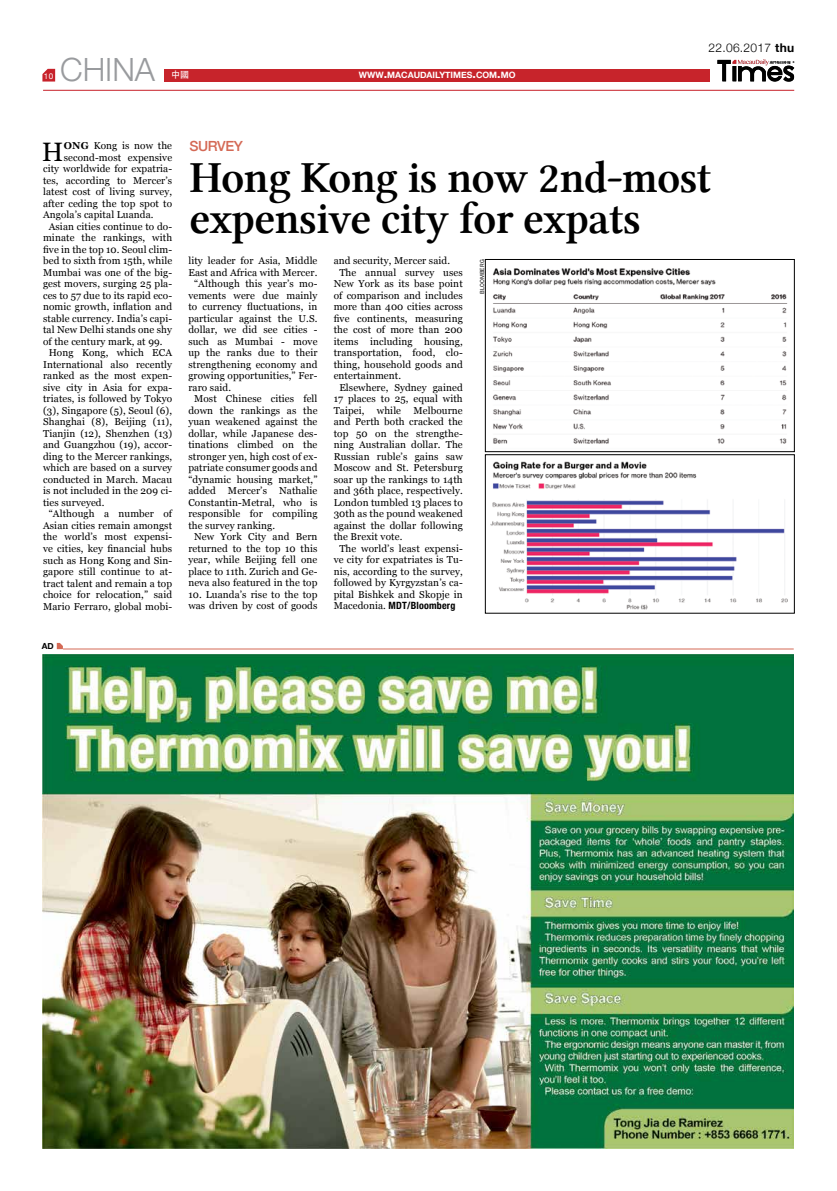
<style>
.page{position:relative;width:837px;height:1191px;background:#fff}
.page>*{position:absolute;margin:0;border:0;box-sizing:border-box;transform-origin:0 0}
.t1{font:45px/41px "Lin Libertine Z";letter-spacing:-.02em;color:#000}
.t2{font:300 32px "Helvetica Neue";color:#999b9e}
.t3{font:26.6px "Georgia";color:#000}
.t4{font:500 14px "Helvetica Neue";letter-spacing:-.025em;color:#d46955}
.t5{font:300 12px "Helvetica Neue";letter-spacing:.025em;color:#000}
.t6{font:10px/11.5px "Georgia";letter-spacing:.01em;color:#000}
.t7{font:700 condensed 10px "Helvetica Neue";letter-spacing:.02em;color:#000}
.t8{font:9px "Adobe Heiti Std";color:#fff}
.t9{font:700 8.8px "Helvetica Neue";color:#fff}
.t10{font:700 8.4px "Helvetica Neue";color:#000}
.t11{font:8px "Helvetica Neue";color:#fff}
.t12{font:6px "Franklin Gothic";letter-spacing:.025em;color:#000}
.s1{font-size:12.5px}
.s2{font-weight:700}
.s3{font-family:"Georgia";font-weight:400;font-stretch:normal}
</style>
<div class="page">
<div style="left:164px;top:69px;width:545px;height:12px;background:#c7242b"></div>
<svg style="left:42px;top:69px;width:13px;height:13px"></svg>
<svg style="left:717px;top:59px;width:77px;height:23px"></svg>
<hr style="left:43px;top:90px;width:751px;height:1px;background:#c7212a">
<img style="left:43px;top:655px;width:750px;height:493px">
<svg style="left:57px;top:643px;width:6px;height:6px"></svg>
<hr style="left:63px;top:649px;width:730px;height:1px;background:#d46955">
<img style="left:493px;top:268px;width:295px;height:176px">
<div style="left:485px;top:259px;width:309px;height:193px;border:1px solid #000"></div>
<img style="left:490px;top:461px;width:298px;height:149px">
<div style="left:485px;top:454px;width:309px;height:159px;border:1px solid #000"></div>
<p class="t11" style="left:44px;top:70px;width:11px">10</p>
<h2 class="t2" style="left:60px;top:44px;width:96px">CHINA</h2>
<p class="t8" style="left:171px;top:69px;width:19px">中國</p>
<p class="t9" style="left:359px;top:68px;width:158px">WWW<span class="s1">.</span>MACAUDAILYTIMES<span class="s1">.</span>COM<span class="s1">.</span>MO</p>
<p class="t5" style="left:708px;top:38px;width:87px">22.06.2017 <span class="s2">thu</span></p>
<h3 class="t3" style="left:42px;top:132px;width:23px">H</h3>
<p class="t6" style="left:64px;top:140px;width:110px"><span class="s2">ong</span> Kong is now the</p>
<p class="t6" style="left:64px;top:151px;width:110px">second-most expensive</p>
<p class="t6" style="left:43px;top:163px;width:130px">city worldwide for expatria-</p>
<p class="t6" style="left:43px;top:174px;width:130px">tes, according to Mercer’s</p>
<p class="t6" style="left:43px;top:186px;width:130px">latest cost of living survey,</p>
<p class="t6" style="left:43px;top:197px;width:130px">after ceding the top spot to</p>
<p class="t6" style="left:43px;top:209px;width:112px">Angola’s capital Luanda.</p>
<p class="t6" style="left:49px;top:220px;width:125px">Asian cities continue to do-</p>
<p class="t6" style="left:43px;top:232px;width:131px">minate the rankings, with</p>
<p class="t6" style="left:43px;top:243px;width:130px">five in the top 10. Seoul clim-</p>
<p class="t6" style="left:43px;top:255px;width:130px">bed to sixth from 15th, while</p>
<p class="t6" style="left:43px;top:266px;width:130px">Mumbai was one of the big-</p>
<p class="t6" style="left:43px;top:278px;width:131px">gest movers, surging 25 pla-</p>
<p class="t6" style="left:43px;top:289px;width:130px">ces to 57 due to its rapid eco-</p>
<p class="t6" style="left:43px;top:301px;width:131px">nomic growth, inflation and</p>
<p class="t6" style="left:43px;top:312px;width:130px">stable currency. India’s capi-</p>
<p class="t6" style="left:43px;top:324px;width:130px">tal New Delhi stands one shy</p>
<p class="t6" style="left:43px;top:335px;width:121px">of the century mark, at 99.</p>
<p class="t6" style="left:49px;top:347px;width:125px">Hong Kong, which ECA</p>
<p class="t6" style="left:43px;top:358px;width:130px">International also recently</p>
<p class="t6" style="left:43px;top:370px;width:130px">ranked as the most expen-</p>
<p class="t6" style="left:43px;top:381px;width:131px">sive city in Asia for expa-</p>
<p class="t6" style="left:43px;top:393px;width:130px">triates, is followed by Tokyo</p>
<p class="t6" style="left:43px;top:404px;width:130px">(3), Singapore (5), Seoul (6),</p>
<p class="t6" style="left:43px;top:416px;width:131px">Shanghai (8), Beijing (11),</p>
<p class="t6" style="left:43px;top:427px;width:131px">Tianjin (12), Shenzhen (13)</p>
<p class="t6" style="left:43px;top:439px;width:131px">and Guangzhou (19), accor-</p>
<p class="t6" style="left:43px;top:450px;width:131px">ding to the Mercer rankings,</p>
<p class="t6" style="left:43px;top:462px;width:131px">which are based on a survey</p>
<p class="t6" style="left:43px;top:473px;width:130px">conducted in March. Macau</p>
<p class="t6" style="left:43px;top:485px;width:130px">is not included in the 209 ci-</p>
<p class="t6" style="left:43px;top:496px;width:63px">ties surveyed.</p>
<p class="t6" style="left:49px;top:508px;width:125px">“Although a number of</p>
<p class="t6" style="left:43px;top:519px;width:130px">Asian cities remain amongst</p>
<p class="t6" style="left:43px;top:531px;width:130px">the world’s most expensi-</p>
<p class="t6" style="left:43px;top:542px;width:130px">ve cities, key financial hubs</p>
<p class="t6" style="left:43px;top:554px;width:130px">such as Hong Kong and Sin-</p>
<p class="t6" style="left:43px;top:565px;width:130px">gapore still continue to at-</p>
<p class="t6" style="left:43px;top:577px;width:131px">tract talent and remain a top</p>
<p class="t6" style="left:43px;top:588px;width:130px">choice for relocation,” said</p>
<p class="t6" style="left:43px;top:600px;width:130px">Mario Ferraro, global mobi-</p>
<p class="t10" style="left:42px;top:639px;width:13px">AD</p>
<h3 class="t4" style="left:189px;top:135px;width:55px">Survey</h3>
<h1 class="t1" style="left:189px;top:159px;width:523px">Hong Kong is now 2nd-most expensive city for expats</h1>
<p class="t12" style="left:478px;top:294px;width:36px;rotate:-90deg">bloomberg</p>
<p class="t6" style="left:188px;top:254px;width:130px">lity leader for Asia, Middle</p>
<p class="t6" style="left:188px;top:266px;width:130px">East and Africa with Mercer.</p>
<p class="t6" style="left:194px;top:277px;width:125px">“Although this year’s mo-</p>
<p class="t6" style="left:188px;top:289px;width:130px">vements were due mainly</p>
<p class="t6" style="left:188px;top:300px;width:130px">to currency fluctuations, in</p>
<p class="t6" style="left:188px;top:312px;width:130px">particular against the U.S.</p>
<p class="t6" style="left:188px;top:323px;width:130px">dollar, we did see cities -</p>
<p class="t6" style="left:188px;top:335px;width:131px">such as Mumbai - move</p>
<p class="t6" style="left:188px;top:346px;width:130px">up the ranks due to their</p>
<p class="t6" style="left:188px;top:358px;width:130px">strengthening economy and</p>
<p class="t6" style="left:188px;top:369px;width:130px">growing opportunities,” Fer-</p>
<p class="t6" style="left:188px;top:381px;width:44px">raro said.</p>
<p class="t6" style="left:194px;top:392px;width:125px">Most Chinese cities fell</p>
<p class="t6" style="left:188px;top:404px;width:131px">down the rankings as the</p>
<p class="t6" style="left:188px;top:415px;width:130px">yuan weakened against the</p>
<p class="t6" style="left:188px;top:427px;width:130px">dollar, while Japanese des-</p>
<p class="t6" style="left:188px;top:438px;width:130px">tinations climbed on the</p>
<p class="t6" style="left:188px;top:450px;width:130px">stronger yen, high cost of ex-</p>
<p class="t6" style="left:188px;top:461px;width:131px">patriate consumer goods and</p>
<p class="t6" style="left:188px;top:473px;width:131px">“dynamic housing market,”</p>
<p class="t6" style="left:188px;top:484px;width:130px">added Mercer’s Nathalie</p>
<p class="t6" style="left:188px;top:496px;width:130px">Constantin-Metral, who is</p>
<p class="t6" style="left:188px;top:507px;width:130px">responsible for compiling</p>
<p class="t6" style="left:188px;top:519px;width:88px">the survey ranking.</p>
<p class="t6" style="left:194px;top:530px;width:125px">New York City and Bern</p>
<p class="t6" style="left:188px;top:542px;width:130px">returned to the top 10 this</p>
<p class="t6" style="left:188px;top:553px;width:130px">year, while Beijing fell one</p>
<p class="t6" style="left:188px;top:565px;width:131px">place to 11th. Zurich and Ge-</p>
<p class="t6" style="left:188px;top:576px;width:130px">neva also featured in the top</p>
<p class="t6" style="left:188px;top:588px;width:131px">10. Luanda’s rise to the top was driven by cost of goods</p>
<p class="t6" style="left:333px;top:254px;width:118px">and security, Mercer said.</p>
<p class="t6" style="left:339px;top:266px;width:125px">The annual survey uses</p>
<p class="t6" style="left:333px;top:277px;width:130px">New York as its base point</p>
<p class="t6" style="left:333px;top:289px;width:131px">of comparison and includes</p>
<p class="t6" style="left:333px;top:300px;width:130px">more than 400 cities across</p>
<p class="t6" style="left:333px;top:312px;width:131px">five continents, measuring</p>
<p class="t6" style="left:333px;top:323px;width:131px">the cost of more than 200</p>
<p class="t6" style="left:333px;top:335px;width:130px">items including housing,</p>
<p class="t6" style="left:333px;top:346px;width:131px">transportation, food, clo-</p>
<p class="t6" style="left:333px;top:358px;width:130px">thing, household goods and</p>
<p class="t6" style="left:333px;top:369px;width:69px">entertainment.</p>
<p class="t6" style="left:339px;top:381px;width:125px">Elsewhere, Sydney gained</p>
<p class="t6" style="left:333px;top:392px;width:130px">17 places to 25, equal with</p>
<p class="t6" style="left:333px;top:404px;width:130px">Taipei, while Melbourne</p>
<p class="t6" style="left:333px;top:415px;width:131px">and Perth both cracked the</p>
<p class="t6" style="left:333px;top:427px;width:130px">top 50 on the strengthe-</p>
<p class="t6" style="left:333px;top:438px;width:131px">ning Australian dollar. The</p>
<p class="t6" style="left:333px;top:450px;width:131px">Russian ruble’s gains saw</p>
<p class="t6" style="left:333px;top:461px;width:130px">Moscow and St. Petersburg</p>
<p class="t6" style="left:333px;top:473px;width:130px">soar up the rankings to 14th</p>
<p class="t6" style="left:333px;top:484px;width:130px">and 36th place, respectively.</p>
<p class="t6" style="left:333px;top:496px;width:130px">London tumbled 13 places to</p>
<p class="t6" style="left:333px;top:507px;width:130px">30th as the pound weakened</p>
<p class="t6" style="left:333px;top:519px;width:130px">against the dollar following</p>
<p class="t6" style="left:333px;top:530px;width:70px">the Brexit vote.</p>
<p class="t6" style="left:339px;top:542px;width:125px">The world’s least expensi-</p>
<p class="t6" style="left:333px;top:553px;width:130px">ve city for expatriates is Tu-</p>
<p class="t6" style="left:333px;top:565px;width:130px">nis, according to the survey,</p>
<p class="t6" style="left:333px;top:576px;width:130px">followed by Kyrgyzstan’s ca-</p>
<p class="t6" style="left:333px;top:588px;width:131px">pital Bishkek and Skopje in</p>
<p class="t7" style="left:333px;top:597px;width:123px"><span class="s3">Macedonia.</span> MDT/Bloomberg</p>
</div>
